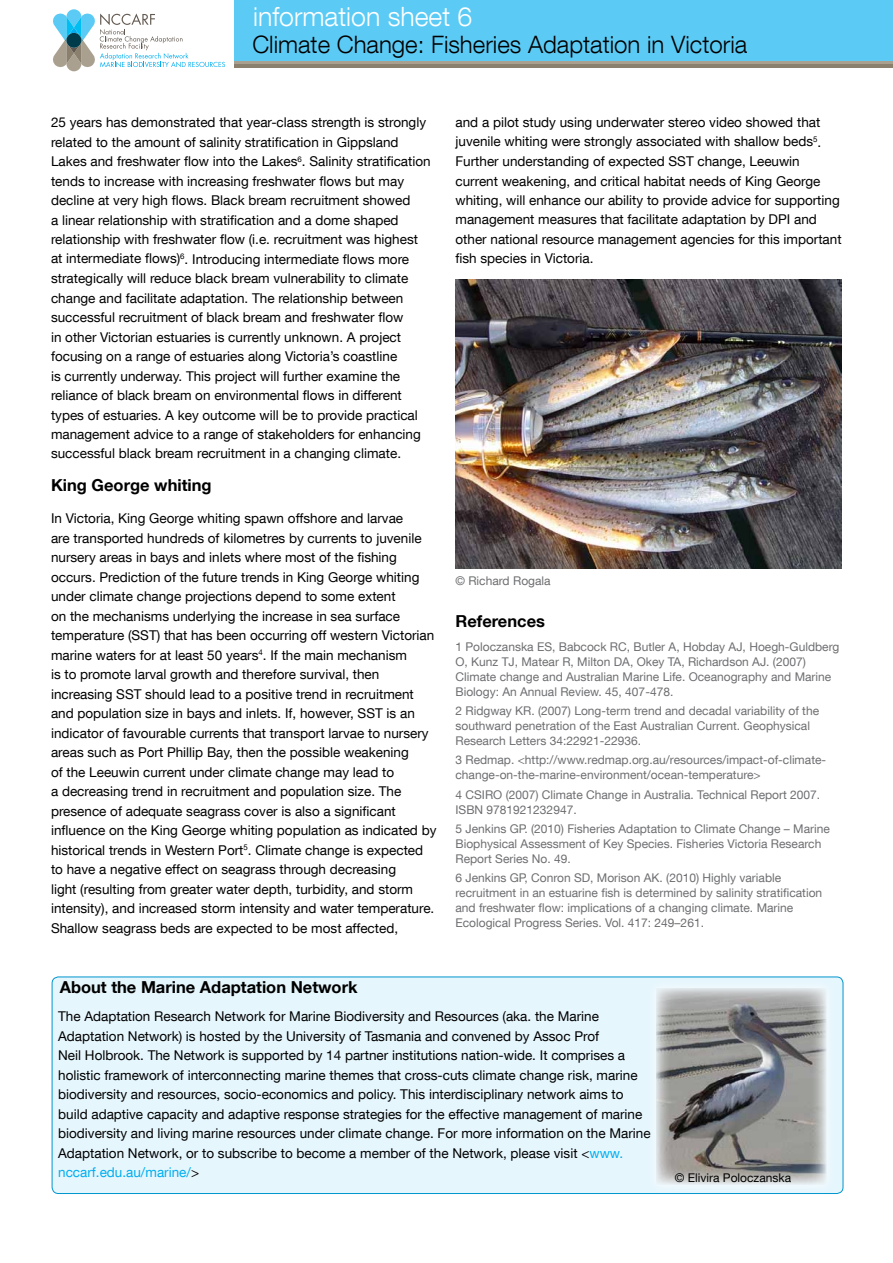
<style>
.page{position:relative;width:893px;height:1263px;background:#fff}
.page>*{position:absolute;margin:0;border:0;box-sizing:border-box;transform-origin:0 0}
.t1{font:300 26.55px "Helvetica Neue LT Com";color:#fff}
.t2{font:300 24px "Helvetica Neue LT Com";color:#000}
.t3{font:700 16.5px "Helvetica Neue LT Com";color:#000}
.t4{font:13.5px/19.5px "Helvetica Neue LT Com";color:#000}
.t5{font:12px/15px "Helvetica Neue LT Com";color:#6d6e71}
.t6{font:12px "Helvetica Neue LT Com";color:#000}
.s1{color:#00aeef}
</style>
<div class="page">
<div style="left:234px;top:0;width:659px;height:63px;background:#5bcbf5"></div>
<div style="left:234px;top:61px;width:659px;height:7px;background:#a9a08f"></div>
<hr style="left:234px;top:64px;width:659px;height:4px;background:#8b806d">
<svg style="left:53px;top:9px;width:172px;height:62px"></svg>
<div style="left:52px;top:977px;width:791px;height:216px;background:#e6f6fd;border-radius:6px"></div>
<div style="left:52px;top:976px;width:791px;height:218px;border:1px solid #0096ce;border-radius:6px"></div>
<div style="left:646px;top:978px;width:190px;height:216px;background:#e9f7fd"></div>
<img style="left:656px;top:988px;width:170px;height:197px">
<img style="left:455px;top:279px;width:387px;height:290px">
<h1 class="t1" style="left:253px;top:0;width:221px">information sheet 6</h1>
<h2 class="t2" style="left:252px;top:30px;width:496px">Climate Change: Fisheries Adaptation in Victoria</h2>
<p class="t4" style="left:51px;top:112px;width:381px">25 years has demonstrated that year-class strength is strongly related to the amount of salinity stratification in Gippsland Lakes and freshwater flow into the Lakes<sup>6</sup>. Salinity stratification tends to increase with increasing freshwater flows but may decline at very high flows. Black bream recruitment showed<br>a linear relationship with stratification and a dome shaped relationship with freshwater flow (i.e. recruitment was highest at intermediate flows)<sup>6</sup>. Introducing intermediate flows more strategically will reduce black bream vulnerability to climate change and facilitate adaptation. The relationship between successful recruitment of black bream and freshwater flow<br>in other Victorian estuaries is currently unknown. A project focusing on a range of estuaries along Victoria’s coastline<br>is currently underway. This project will further examine the reliance of black bream on environmental flows in different types of estuaries. A key outcome will be to provide practical management advice to a range of stakeholders for enhancing successful black bream recruitment in a changing climate.</p>
<p class="t3" style="left:51px;top:474px;width:162px">King George whiting</p>
<p class="t4" style="left:51px;top:508px;width:387px">In Victoria, King George whiting spawn offshore and larvae<br>are transported hundreds of kilometres by currents to juvenile nursery areas in bays and inlets where most of the fishing occurs. Prediction of the future trends in King George whiting under climate change projections depend to some extent<br>on the mechanisms underlying the increase in sea surface temperature (SST) that has been occurring off western Victorian marine waters for at least 50 years<sup>4</sup>. If the main mechanism<br>is to promote larval growth and therefore survival, then increasing SST should lead to a positive trend in recruitment and population size in bays and inlets. If, however, SST is an indicator of favourable currents that transport larvae to nursery areas such as Port Phillip Bay, then the possible weakening<br>of the Leeuwin current under climate change may lead to<br>a decreasing trend in recruitment and population size. The presence of adequate seagrass cover is also a significant influence on the King George whiting population as indicated by historical trends in Western Port<sup>5</sup>. Climate change is expected to have a negative effect on seagrass through decreasing<br>light (resulting from greater water depth, turbidity, and storm intensity), and increased storm intensity and water temperature.<br>Shallow seagrass beds are expected to be most affected,</p>
<p class="t4" style="left:455px;top:112px;width:388px">and a pilot study using underwater stereo video showed that juvenile whiting were strongly associated with shallow beds<sup>5</sup>.<br>Further understanding of expected SST change, Leeuwin current weakening, and critical habitat needs of King George whiting, will enhance our ability to provide advice for supporting management measures that facilitate adaptation by DPI and other national resource management agencies for this important fish species in Victoria.</p>
<p class="t5" style="left:455px;top:573px;width:97px">© Richard Rogala</p>
<p class="t3" style="left:455px;top:611px;width:91px">References</p>
<p class="t5" style="left:455px;top:639px;width:385px">1 Poloczanska ES, Babcock RC, Butler A, Hobday AJ, Hoegh-Guldberg O, Kunz TJ, Matear R, Milton DA, Okey TA, Richardson AJ. (2007)<br>Climate change and Australian Marine Life. Oceanography and Marine Biology: An Annual Review. 45, 407-478.</p>
<p class="t5" style="left:455px;top:703px;width:365px">2 Ridgway KR. (2007) Long-term trend and decadal variability of the southward penetration of the East Australian Current. Geophysical<br>Research Letters 34:22921-22936.</p>
<p class="t5" style="left:455px;top:752px;width:372px">3 Redmap. &lt;http://www.redmap.org.au/resources/impact-of-climate&shy;change-on-the-marine-environment/ocean-temperature&gt;</p>
<p class="t5" style="left:455px;top:786px;width:366px">4 CSIRO (2007) Climate Change in Australia. Technical Report 2007.<br>ISBN 9781921232947.</p>
<p class="t5" style="left:455px;top:821px;width:376px">5 Jenkins GP. (2010) Fisheries Adaptation to Climate Change – Marine<br>Biophysical Assessment of Key Species. Fisheries Victoria Research<br>Report Series No. 49.</p>
<p class="t5" style="left:455px;top:870px;width:368px">6 Jenkins GP, Conron SD, Morison AK. (2010) Highly variable recruitment in an estuarine fish is determined by salinity stratification and freshwater flow: implications of a changing climate. Marine Ecological Progress Series. Vol. 417: 249–261.</p>
<p class="t3" style="left:60px;top:977px;width:299px">About the Marine Adaptation Network</p>
<p class="t4" style="left:58px;top:1006px;width:594px">The Adaptation Research Network for Marine Biodiversity and Resources (aka. the Marine Adaptation Network) is hosted by the University of Tasmania and convened by Assoc Prof<br>Neil Holbrook. The Network is supported by 14 partner institutions nation-wide. It comprises a holistic framework of interconnecting marine themes that cross-cuts climate change risk, marine biodiversity and resources, socio-economics and policy. This interdisciplinary network aims to build adaptive capacity and adaptive response strategies for the effective management of marine biodiversity and living marine resources under climate change. For more information on the Marine Adaptation Network, or to subscribe to become a member of the Network, please visit &lt;<span class="s1">www. nccarf.edu.au/marine/</span>&gt;</p>
<p class="t6" style="left:675px;top:1170px;width:118px">© Elivira Poloczanska</p>
</div>
